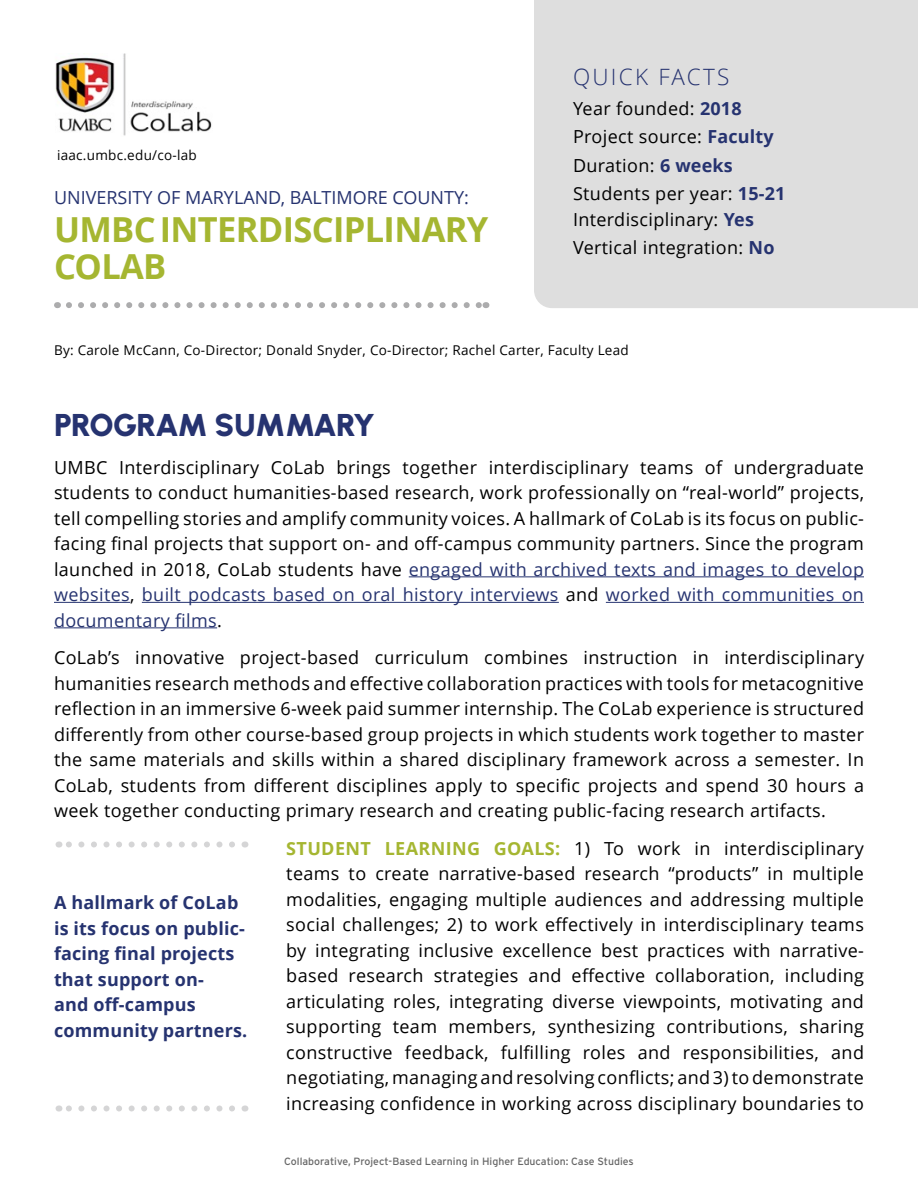
<style>
.page{position:relative;width:918px;height:1188px;background:#fff}
.page>*{position:absolute;margin:0;border:0;box-sizing:border-box;transform-origin:0 0}
.t1{font:700 34.5px/37.5px "Open Sans";letter-spacing:-.02em;color:#a5b631}
.t2{font:31.5px "Urbanist";letter-spacing:-.025em;color:#263370}
.t3{font:300 22.5px "Open Sans";letter-spacing:.1em;color:#263370}
.t4{font:18px/25.5px "Open Sans";letter-spacing:.02em;color:#000;text-align:justify}
.t5{font:700 18px/25.5px "Open Sans";letter-spacing:.01em;color:#263370}
.t6{font:18px "Open Sans";color:#263370}
.t7{font:13.5px "Open Sans";letter-spacing:.02em;color:#000}
.t8{font:10.5px "Interstate";color:#666}
.s1{font-weight:700;color:#263370}
.s2{color:#263370}
.s3{font-weight:700;color:#a5b631}
</style>
<div class="page">
<div style="left:534px;top:0;width:384px;height:308px;background:#dedede"></div>
<hr style="left:409px;top:576px;width:455px;height:1px;background:#263370">
<hr style="left:54px;top:602px;width:76px;height:1px;background:#263370">
<hr style="left:142px;top:602px;width:417px;height:1px;background:#263370">
<hr style="left:606px;top:602px;width:258px;height:1px;background:#263370">
<hr style="left:54px;top:627px;width:163px;height:1px;background:#263370">
<svg style="left:69px;top:302px;width:417px;height:6px"></svg>
<img style="left:55px;top:54px;width:157px;height:82px">
<svg style="left:66px;top:842px;width:166px;height:6px"></svg>
<svg style="left:66px;top:1106px;width:166px;height:6px"></svg>
<p class="t7" style="left:57px;top:146px;width:141px">iaac.umbc.edu/co-lab</p>
<p class="t6" style="left:54px;top:185px;width:417px">UNIVERSITY OF MARYLAND, BALTIMORE COUNTY:</p>
<p class="t1" style="left:54px;top:210px;width:436px">UMBC INTERDISCIPLINARY<br>COLAB</p>
<p class="t3" style="left:573px;top:61px;width:158px">QUICK FACTS</p>
<p class="t4" style="left:573px;top:95px;width:170px">Year founded: <span class="s1">2018</span></p>
<p class="t4" style="left:573px;top:124px;width:202px">Project source: <span class="s1">Faculty</span></p>
<p class="t4" style="left:573px;top:152px;width:161px">Duration: <span class="s1">6 weeks</span></p>
<p class="t4" style="left:573px;top:181px;width:214px">Students per year: <span class="s1">15-21</span></p>
<p class="t4" style="left:573px;top:206px;width:182px">Interdisciplinary: <span class="s1">Yes</span></p>
<p class="t4" style="left:573px;top:235px;width:203px">Vertical integration: <span class="s1">No</span></p>
<p class="t7" style="left:54px;top:341px;width:576px">By: Carole McCann, Co-Director; Donald Snyder, Co-Director; Rachel Carter, Faculty Lead</p>
<p class="t2" style="left:54px;top:404px;width:323px">PROGRAM SUMMARY</p>
<p class="t4" style="left:54px;top:454px;width:812px">UMBC Interdisciplinary CoLab brings together interdisciplinary teams of undergraduate students to conduct humanities-based research, work professionally on “real-world” projects, tell compelling stories and amplify community voices. A hallmark of CoLab is its focus on public&shy;facing final projects that support on- and off-campus community partners. Since the program launched in 2018, CoLab students have <span class="s2">engaged with archived texts and images to develop websites</span>, <span class="s2">built podcasts based on oral history interviews</span> and <span class="s2">worked with communities on documentary films</span>.</p>
<p class="t4" style="left:54px;top:644px;width:812px">CoLab’s innovative project-based curriculum combines instruction in interdisciplinary humanities research methods and effective collaboration practices with tools for metacognitive reflection in an immersive 6-week paid summer internship. The CoLab experience is structured differently from other course-based group projects in which students work together to master the same materials and skills within a shared disciplinary framework across a semester. In CoLab, students from different disciplines apply to specific projects and spend 30 hours a week together conducting primary research and creating public-facing research artifacts.</p>
<p class="t4" style="left:286px;top:835px;width:579px"><span class="s3">STUDENT LEARNING GOALS:</span> 1) To work in interdisciplinary teams to create narrative-based research “products” in multiple modalities, engaging multiple audiences and addressing multiple social challenges; 2) to work effectively in interdisciplinary teams by integrating inclusive excellence best practices with narrative&shy;based research strategies and effective collaboration, including articulating roles, integrating diverse viewpoints, motivating and supporting team members, synthesizing contributions, sharing constructive feedback, fulfilling roles and responsibilities, and negotiating, managing and resolving conflicts; and 3) to demonstrate increasing confidence in working across disciplinary boundaries to</p>
<p class="t5" style="left:54px;top:890px;width:195px">A hallmark of CoLab is its focus on public&shy;facing final projects that support on-<br>and off-campus community partners.</p>
<p class="t8" style="left:284px;top:1155px;width:351px">Collaborative, Project-Based Learning in Higher Education: Case Studies</p>
</div>
